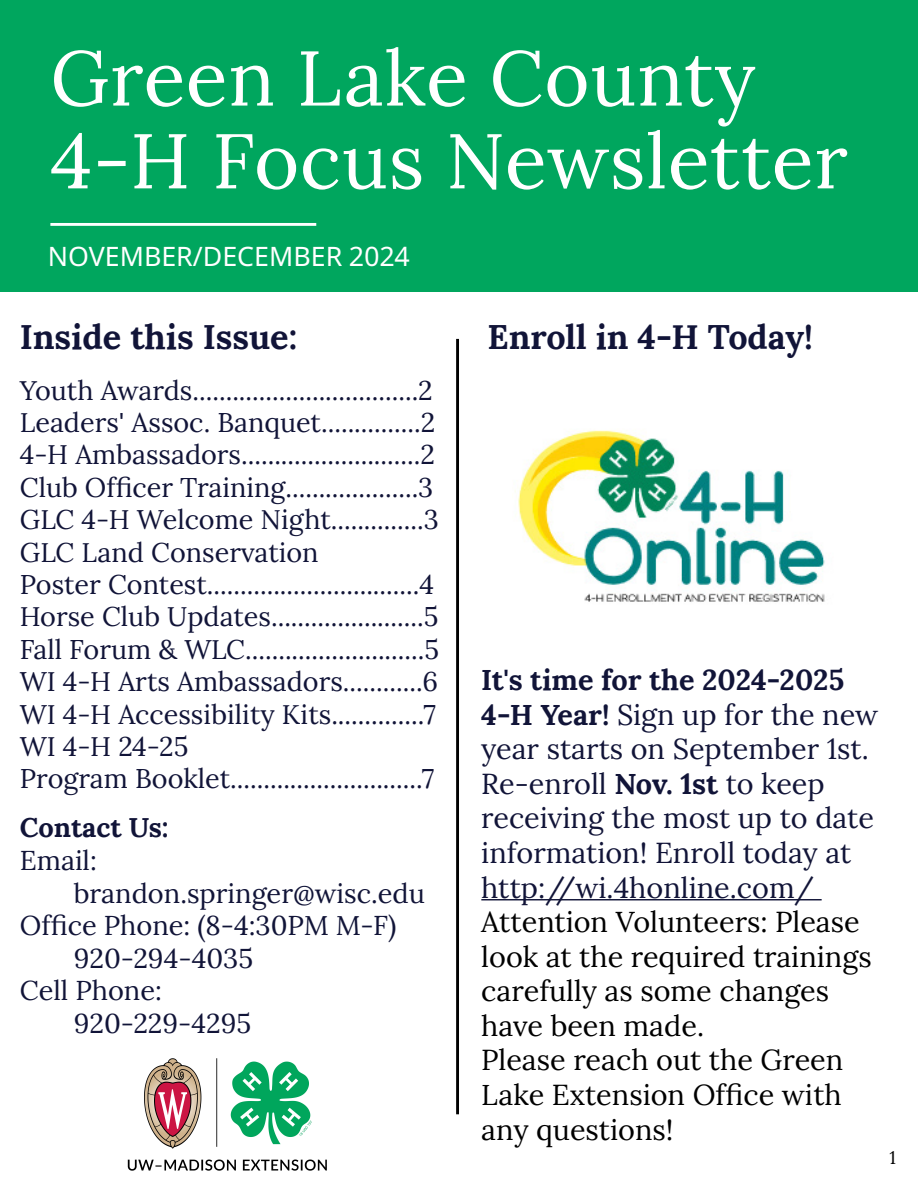
<style>
.page{position:relative;width:918px;height:1188px;background:#fff}
.page>*{position:absolute;margin:0;border:0;box-sizing:border-box;transform-origin:0 0}
.t1{font:77.4px/82.8px "Lora";letter-spacing:.01em;color:#fff}
.t2{font:700 34.35px "Lora";color:#111438}
.t3{font:700 34.05px "Lora";color:#111438}
.t4{font:28.8px/34.5px "Lora";color:#111438}
.t5{font:28.8px/34.5px "Lora";color:#000}
.t6{font:27.15px "Lora";color:#111438}
.t7{font:700 27.15px "Lora";color:#111438}
.t8{font:27px/32.4px "Lora";color:#111438}
.t9{font:26.7px "Noto Sans";color:#fff}
.t10{font:18px "Lora";color:#000}
.s1{font-weight:700}
</style>
<div class="page">
<div style="left:0;top:0;width:918px;height:291px;background:#00a65e"></div>
<hr style="left:50px;top:223px;width:266px;height:3px;background:#fff">
<hr style="left:456px;top:339px;width:3px;height:775px;background:#000">
<img style="left:127px;top:1058px;width:200px;height:113px">
<img style="left:515px;top:430px;width:310px;height:172px">
<hr style="left:481px;top:899px;width:341px;height:1px;background:#111438">
<h1 class="t1" style="left:50px;top:32px;width:799px">Green Lake County<br>4-H Focus Newsletter</h1>
<p class="t9" style="left:48px;top:237px;width:364px">NOVEMBER/DECEMBER 2024</p>
<p class="t2" style="left:20px;top:307px;width:279px">Inside this Issue:</p>
<p class="t8" style="left:20px;top:372px;width:421px">Youth Awards..................................2<br>Leaders' Assoc. Banquet...............2<br>4-H Ambassadors...........................2<br>Club Officer Training....................3<br>GLC 4-H Welcome Night..............3<br>GLC Land Conservation<br>Poster Contest................................4<br>Horse Club Updates.......................5<br>Fall Forum &amp; WLC...........................5<br>WI 4-H Arts Ambassadors............6<br>WI 4-H Accessibility Kits..............7<br>WI 4-H 24-25<br>Program Booklet.............................7</p>
<p class="t7" style="left:20px;top:805px;width:150px">Contact Us:</p>
<p class="t6" style="left:20px;top:840px;width:79px">Email:</p>
<p class="t6" style="left:74px;top:872px;width:353px">brandon.springer@wisc.edu</p>
<p class="t6" style="left:20px;top:905px;width:378px">Office Phone: (8-4:30PM M-F)</p>
<p class="t6" style="left:74px;top:938px;width:181px">920-294-4035</p>
<p class="t6" style="left:20px;top:970px;width:144px">Cell Phone:</p>
<p class="t6" style="left:74px;top:1003px;width:179px">920-229-4295</p>
<p class="t3" style="left:488px;top:308px;width:327px">Enroll in 4-H Today!</p>
<p class="t4" style="left:481px;top:661px;width:399px"><span class="s1">It's time for the 2024-2025<br>4-H Year!</span> Sign up for the new year starts on September 1st.<br>Re-enroll <span class="s1">Nov. 1st</span> to keep receiving the most up to date information! Enroll today at http://wi.4honline.com/</p>
<p class="t5" style="left:481px;top:903px;width:392px">Attention Volunteers: Please look at the required trainings carefully as some changes have been made.<br>Please reach out the Green<br>Lake Extension Office with any questions!</p>
<p class="t10" style="left:889px;top:1144px;width:8px">1</p>
</div>
